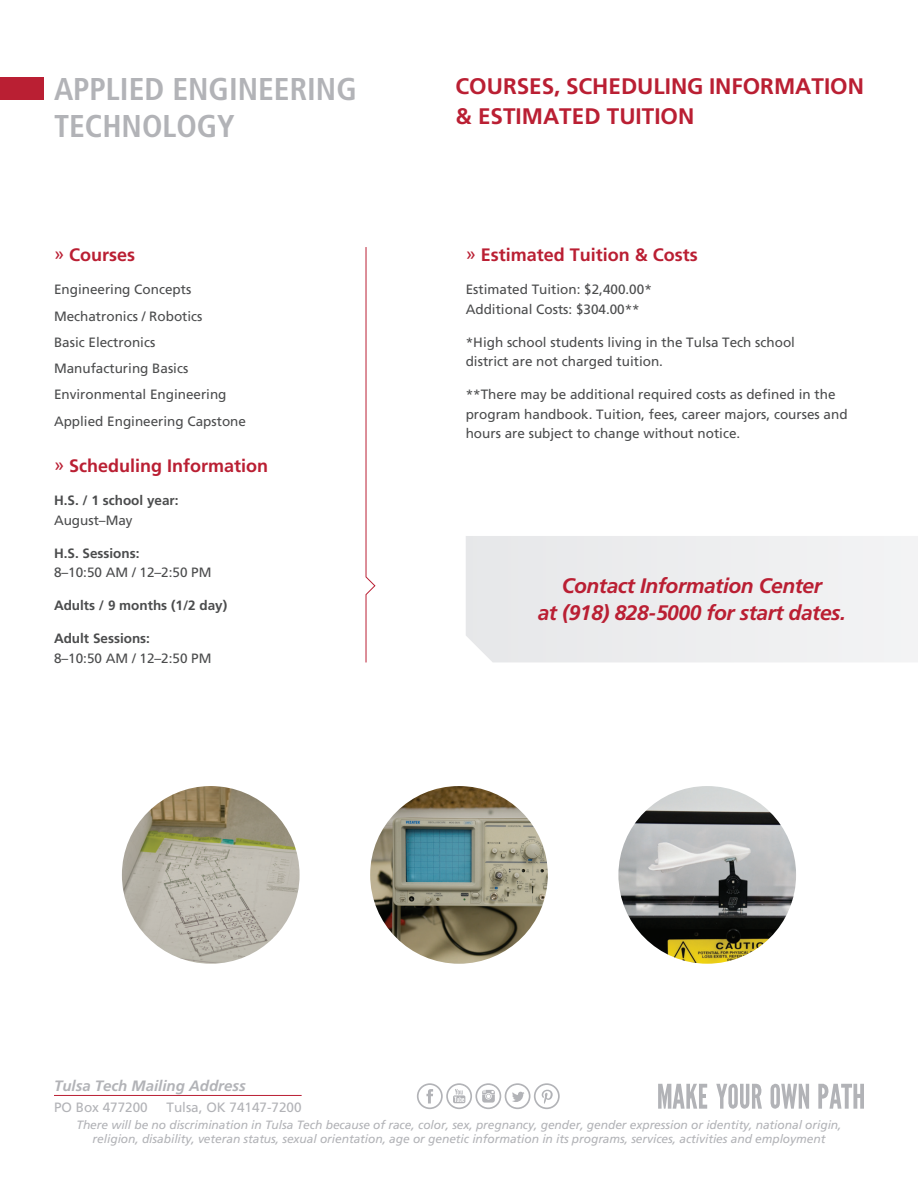
<style>
.page{position:relative;width:918px;height:1188px;background:#fff}
.page>*{position:absolute;margin:0;border:0;box-sizing:border-box;transform-origin:0 0}
.t1{font:700 condensed 31.5px/37.5px "Frutiger";color:#b2b3b7}
.t2{font:700 22.5px/30px "Frutiger";color:#ba1f33}
.t3{font:italic 700 21px/27px "Frutiger";letter-spacing:-.02em;color:#ba1f33;text-align:center}
.t4{font:700 18px "Frutiger";color:#ba1f33}
.t5{font:italic 700 15px "Frutiger";color:#b2b3b7}
.t6{font:13.5px/26.2px "Frutiger";color:#4b4c4d}
.t7{font:700 13.5px "Frutiger";color:#4b4c4d}
.t8{font:13.5px "Frutiger";color:#b2b3b7}
.t9{font:italic 12px/13.5px "Frutiger";letter-spacing:-.005em;color:#b2b3b7;text-align:center}
.s1{font-weight:400}
</style>
<div class="page">
<div style="left:0;top:78px;width:44px;height:22px;background:#ba1f33"></div>
<svg style="left:365px;top:247px;width:11px;height:416px"></svg>
<img style="left:370px;top:786px;width:178px;height:178px;border-radius:89px">
<img style="left:122px;top:786px;width:178px;height:178px;border-radius:89px">
<img style="left:618px;top:786px;width:178px;height:178px;border-radius:89px">
<div style="left:466px;top:536px;width:452px;height:126px;background:#ededef"></div>
<svg style="left:658px;top:1084px;width:49px;height:25px"></svg>
<svg style="left:716px;top:1084px;width:46px;height:25px"></svg>
<svg style="left:770px;top:1084px;width:39px;height:25px"></svg>
<svg style="left:818px;top:1084px;width:46px;height:25px"></svg>
<svg style="left:417px;top:1083px;width:143px;height:26px"></svg>
<hr style="left:54px;top:1095px;width:248px;height:1px;background:#ba1f33">
<h1 class="t1" style="left:54px;top:70px;width:304px">APPLIED ENGINEERING<br>TECHNOLOGY</h1>
<h2 class="t2" style="left:456px;top:71px;width:410px">COURSES, SCHEDULING INFORMATION &amp; ESTIMATED TUITION</h2>
<h3 class="t4" style="left:54px;top:245px;width:82px"><span class="s1">»</span> Courses</h3>
<p class="t6" style="left:54px;top:277px;width:194px">Engineering Concepts<br>Mechatronics / Robotics<br>Basic Electronics<br>Manufacturing Basics<br>Environmental Engineering<br>Applied Engineering Capstone</p>
<h3 class="t4" style="left:54px;top:455px;width:216px"><span class="s1">»</span> Scheduling Information</h3>
<p class="t7" style="left:54px;top:493px;width:126px">H.S. / 1 school year:</p>
<p class="t6" style="left:54px;top:507px;width:80px">August–May</p>
<p class="t7" style="left:54px;top:545px;width:87px">H.S. Sessions:</p>
<p class="t6" style="left:54px;top:559px;width:159px">8–10:50 AM / 12–2:50 PM</p>
<p class="t7" style="left:54px;top:598px;width:175px">Adults / 9 months (1/2 day)</p>
<p class="t7" style="left:54px;top:631px;width:97px">Adult Sessions:</p>
<p class="t6" style="left:54px;top:645px;width:159px">8–10:50 AM / 12–2:50 PM</p>
<h3 class="t4" style="left:466px;top:245px;width:234px"><span class="s1">»</span> Estimated Tuition &amp; Costs</h3>
<p class="t6" style="left:466px;top:280px;width:188px;line-height:19.5px">Estimated Tuition: $2,400.00*<br>Additional Costs: $304.00**</p>
<p class="t6" style="left:466px;top:333px;width:331px;line-height:19.5px">*High school students living in the Tulsa Tech school district are not charged tuition.</p>
<p class="t6" style="left:466px;top:385px;width:383px;line-height:19.5px">**There may be additional required costs as defined in the program handbook. Tuition, fees, career majors, courses and hours are subject to change without notice.</p>
<h3 class="t3" style="left:538px;top:572px;width:310px">Contact Information Center<br>at (918) 828-5000 for start dates.</h3>
<p class="t5" style="left:54px;top:1077px;width:193px">Tulsa Tech Mailing Address</p>
<p class="t8" style="left:54px;top:1099px;width:95px">PO Box 477200</p>
<p class="t8" style="left:167px;top:1099px;width:137px">Tulsa, OK 74147-7200</p>
<p class="t9" style="left:76px;top:1119px;width:767px">There will be no discrimination in Tulsa Tech because of race, color, sex, pregnancy, gender, gender expression or identity, national origin, religion, disability, veteran status, sexual orientation, age or genetic information in its programs, services, activities and employment</p>
</div>
